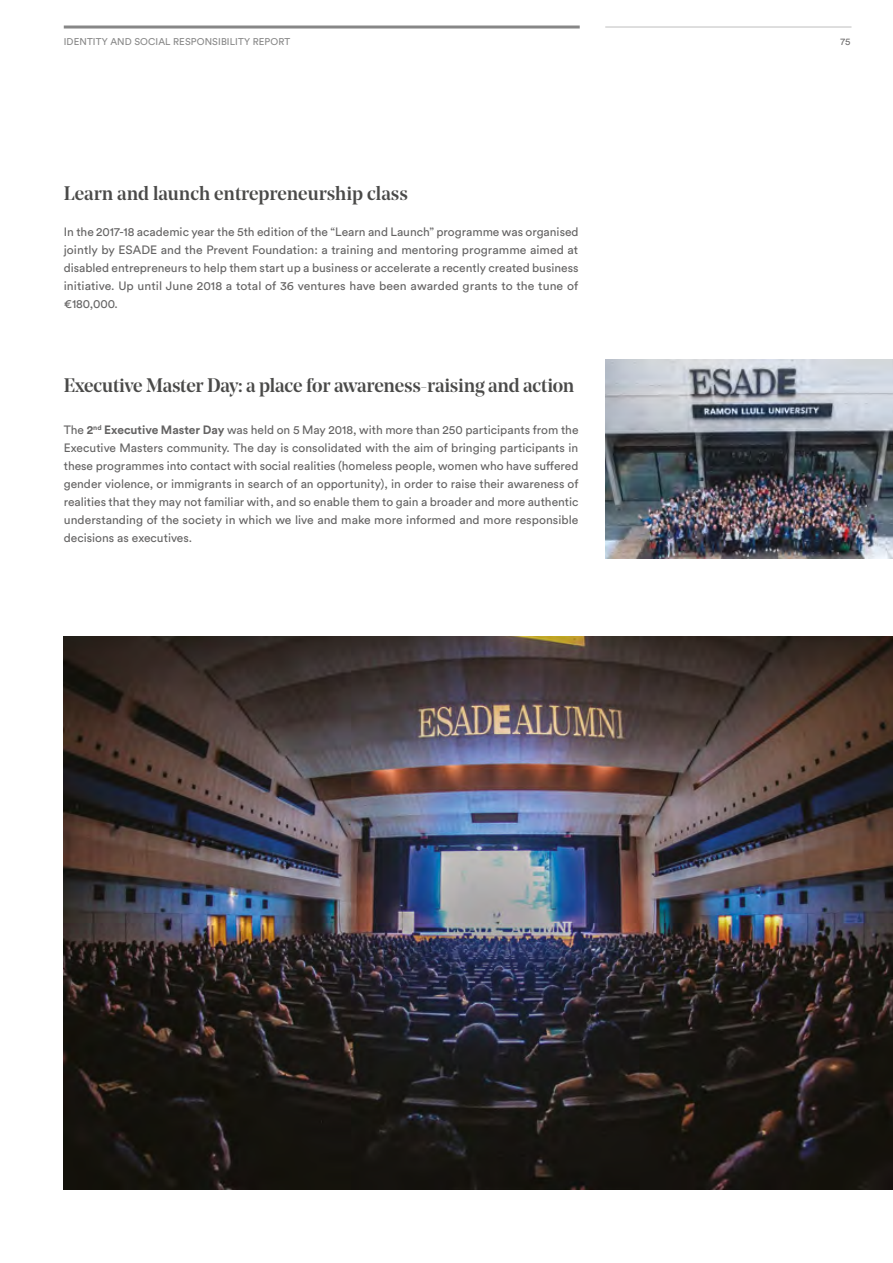
<style>
.page{position:relative;width:893px;height:1263px;background:#fff}
.page>*{position:absolute;margin:0;border:0;box-sizing:border-box;transform-origin:0 0}
.t1{font:500 19.5px "Noe Display";letter-spacing:-.01em;color:#4a4a49}
.t2{font:12px/18px "Circular Std";letter-spacing:.005em;color:#646363;text-align:justify}
.t3{font:9.75px "Circular Std";letter-spacing:.01em;color:#878787}
.t4{font:9.75px "Circular Std";color:#706f6f}
.s1{font-weight:700}
</style>
<div class="page">
<hr style="left:64px;top:26px;width:516px;height:3px;background:#878787">
<hr style="left:605px;top:26px;width:246px;height:2px;background:#c6c6c6">
<img style="left:605px;top:360px;width:288px;height:198px">
<img style="left:64px;top:637px;width:829px;height:553px">
<p class="t3" style="left:64px;top:36px;width:228px">IDENTITY AND SOCIAL RESPONSIBILITY REPORT</p>
<p class="t4" style="left:840px;top:36px;width:11px">75</p>
<h1 class="t1" style="left:64px;top:180px;width:345px">Learn and launch entrepreneurship class</h1>
<p class="t2" style="left:64px;top:222px;width:516px">In the 2017-18 academic year the 5th edition of the “Learn and Launch” programme was organised jointly by ESADE and the Prevent Foundation: a training and mentoring programme aimed at disabled entrepreneurs to help them start up a business or accelerate a recently created business initiative. Up until June 2018 a total of 36 ventures have been awarded grants to the tune of €180,000.</p>
<h1 class="t1" style="left:64px;top:372px;width:512px">Executive Master Day: a place for awareness-raising and action</h1>
<p class="t2" style="left:64px;top:420px;width:516px">The <span class="s1">2</span><sup>nd</sup> <span class="s1">Executive Master Day</span> was held on 5 May 2018, with more than 250 participants from the Executive Masters community. The day is consolidated with the aim of bringing participants in these programmes into contact with social realities (homeless people, women who have suffered gender violence, or immigrants in search of an opportunity), in order to raise their awareness of realities that they may not familiar with, and so enable them to gain a broader and more authentic understanding of the society in which we live and make more informed and more responsible decisions as executives.</p>
</div>
